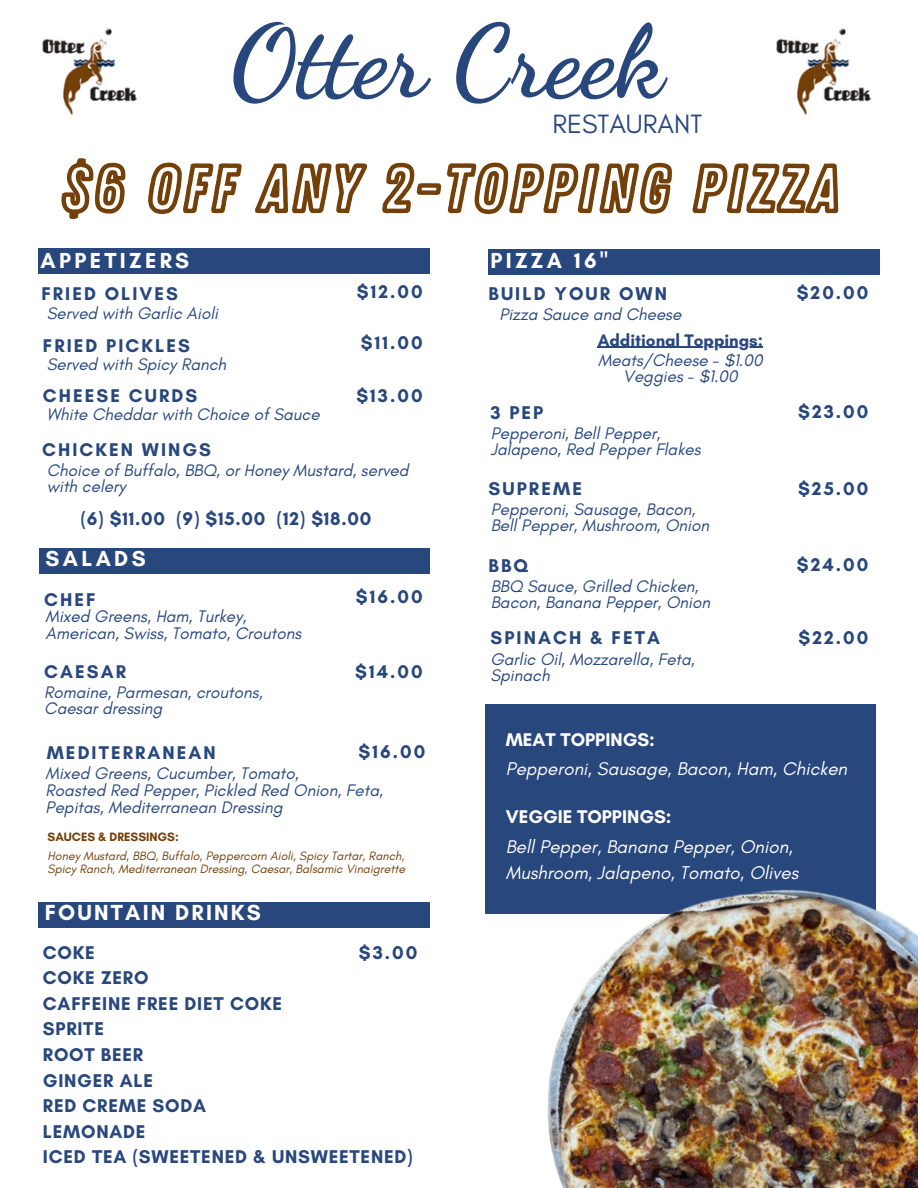
<style>
.page{position:relative;width:918px;height:1188px;background:#fff}
.page>*{position:absolute;margin:0;border:0;box-sizing:border-box;transform-origin:0 0}
.t1{font:700 101.4px "Dancing Script";color:#28477d}
.t2{font:27px "Glacial Indifference";color:#28477d}
.t3{font:700 22.2px "Glacial Indifference";letter-spacing:.15em;color:#fff}
.t4{font:700 22.2px "Glacial Indifference";letter-spacing:.095em;color:#fff}
.t5{font:700 18.75px "Glacial Indifference";letter-spacing:.11em;color:#28477d}
.t6{font:700 18.75px/25.7px "Glacial Indifference";letter-spacing:.04em;color:#28477d}
.t7{font:italic 18.75px/26.2px "Glacial Indifference";color:#fefefe}
.t8{font:700 18.75px "Glacial Indifference";color:#fefefe}
.t9{font:italic 17.1px/16px "Glacial Indifference";color:#28477d}
.t10{font:700 17.1px "Glacial Indifference";color:#28477d}
.t11{font:italic 12.3px/13.6px "Glacial Indifference";color:#734009}
.t12{font:700 12.3px "Glacial Indifference";color:#734009}
</style>
<div class="page">
<img style="left:776px;top:28px;width:96px;height:87px">
<div style="left:38px;top:902px;width:391px;height:26px;background:#28477d"></div>
<div style="left:39px;top:548px;width:391px;height:26px;background:#28477d"></div>
<div style="left:38px;top:248px;width:391px;height:26px;background:#28477d"></div>
<div style="left:489px;top:249px;width:391px;height:25px;background:#28477d"></div>
<hr style="left:598px;top:347px;width:165px;height:1px;background:#28477d">
<img style="left:429px;top:708px;width:489px;height:480px">
<svg style="left:61px;top:158px;width:778px;height:61px"></svg>
<img style="left:42px;top:28px;width:96px;height:87px">
<h1 class="t1" style="left:230px;top:2px;width:435px">Otter Creek</h1>
<h2 class="t2" style="left:552px;top:107px;width:151px">RESTAURANT</h2>
<p class="t3" style="left:41px;top:247px;width:150px">APPETIZERS</p>
<p class="t5" style="left:41px;top:282px;width:138px">FRIED OLIVES</p>
<p class="t5" style="left:43px;top:334px;width:149px">FRIED PICKLES</p>
<p class="t9" style="left:47px;top:305px;width:173px">Served with Garlic Aioli</p>
<p class="t9" style="left:47px;top:356px;width:181px">Served with Spicy Ranch</p>
<p class="t5" style="left:43px;top:384px;width:156px">CHEESE CURDS</p>
<p class="t9" style="left:47px;top:406px;width:274px">White Cheddar with Choice of Sauce</p>
<p class="t5" style="left:42px;top:438px;width:170px">CHICKEN WINGS</p>
<p class="t5" style="left:357px;top:280px;width:67px">$12.00</p>
<p class="t5" style="left:361px;top:332px;width:63px">$11.00</p>
<p class="t5" style="left:356px;top:385px;width:68px">$13.00</p>
<p class="t9" style="left:47px;top:462px;width:363px">Choice of Buffalo, BBQ, or Honey Mustard, served with celery</p>
<p class="t6" style="left:81px;top:506px;width:292px">(6) $11.00 (9) $15.00 (12) $18.00</p>
<p class="t3" style="left:46px;top:545px;width:101px">SALADS</p>
<p class="t5" style="left:44px;top:588px;width:53px">CHEF</p>
<p class="t5" style="left:356px;top:585px;width:68px">$16.00</p>
<p class="t9" style="left:46px;top:607px;width:257px;line-height:17.1px">Mixed Greens, Ham, Turkey,<br>American, Swiss, Tomato, Croutons</p>
<p class="t5" style="left:44px;top:661px;width:83px">CAESAR</p>
<p class="t5" style="left:355px;top:660px;width:69px">$14.00</p>
<p class="t9" style="left:44px;top:684px;width:220px">Romaine, Parmesan, croutons,<br>Caesar dressing</p>
<p class="t5" style="left:47px;top:741px;width:170px">MEDITERRANEAN</p>
<p class="t5" style="left:359px;top:740px;width:68px">$16.00</p>
<p class="t9" style="left:46px;top:764px;width:339px;line-height:17.1px">Mixed Greens, Cucumber, Tomato,<br>Roasted Red Pepper, Pickled Red Onion, Feta,<br>Pepitas, Mediterranean Dressing</p>
<p class="t12" style="left:48px;top:830px;width:133px">SAUCES &amp; DRESSINGS:</p>
<p class="t11" style="left:48px;top:849px;width:359px">Honey Mustard, BBQ, Buffalo, Peppercorn Aioli, Spicy Tartar, Ranch,<br>Spicy Ranch, Mediterranean Dressing, Caesar, Balsamic Vinaigrette</p>
<p class="t4" style="left:45px;top:899px;width:217px">FOUNTAIN DRINKS</p>
<p class="t5" style="left:359px;top:941px;width:60px">$3.00</p>
<p class="t6" style="left:43px;top:939px;width:371px">COKE<br>COKE ZERO<br>CAFFEINE FREE DIET COKE<br>SPRITE<br>ROOT BEER<br>GINGER ALE<br>RED CREME SODA<br>LEMONADE<br>ICED TEA (SWEETENED &amp; UNSWEETENED)</p>
<p class="t3" style="left:490px;top:247px;width:119px">PIZZA 16"</p>
<p class="t9" style="left:499px;top:306px;width:184px">Pizza Sauce and Cheese</p>
<p class="t5" style="left:489px;top:282px;width:180px">BUILD YOUR OWN</p>
<p class="t10" style="left:598px;top:329px;width:167px">Additional Toppings:</p>
<p class="t9" style="left:598px;top:352px;width:166px;text-align:center">Meats/Cheese - $1.00<br>Veggies - $1.00</p>
<p class="t5" style="left:797px;top:281px;width:73px">$20.00</p>
<p class="t5" style="left:490px;top:401px;width:54px">3 PEP</p>
<p class="t5" style="left:798px;top:400px;width:72px">$23.00</p>
<p class="t9" style="left:491px;top:425px;width:211px">Pepperoni, Bell Pepper,<br>Jalapeno, Red Pepper Flakes</p>
<p class="t5" style="left:489px;top:477px;width:95px">SUPREME</p>
<p class="t5" style="left:798px;top:477px;width:72px">$25.00</p>
<p class="t9" style="left:491px;top:501px;width:220px">Pepperoni, Sausage, Bacon,<br>Bell Pepper, Mushroom, Onion</p>
<p class="t5" style="left:489px;top:554px;width:41px">BBQ</p>
<p class="t5" style="left:797px;top:553px;width:73px">$24.00</p>
<p class="t9" style="left:491px;top:578px;width:221px">BBQ Sauce, Grilled Chicken,<br>Bacon, Banana Pepper, Onion</p>
<p class="t9" style="left:490px;top:651px;width:206px">Garlic Oil, Mozzarella, Feta,<br>Spinach</p>
<p class="t5" style="left:490px;top:627px;width:171px">SPINACH &amp; FETA</p>
<p class="t5" style="left:799px;top:626px;width:71px">$22.00</p>
<p class="t8" style="left:506px;top:728px;width:151px">MEAT TOPPINGS:</p>
<p class="t7" style="left:506px;top:756px;width:343px">Pepperoni, Sausage, Bacon, Ham, Chicken</p>
<p class="t8" style="left:506px;top:805px;width:167px">VEGGIE TOPPINGS:</p>
<p class="t7" style="left:506px;top:833px;width:294px">Bell Pepper, Banana Pepper, Onion,<br>Mushroom, Jalapeno, Tomato, Olives</p>
</div>
